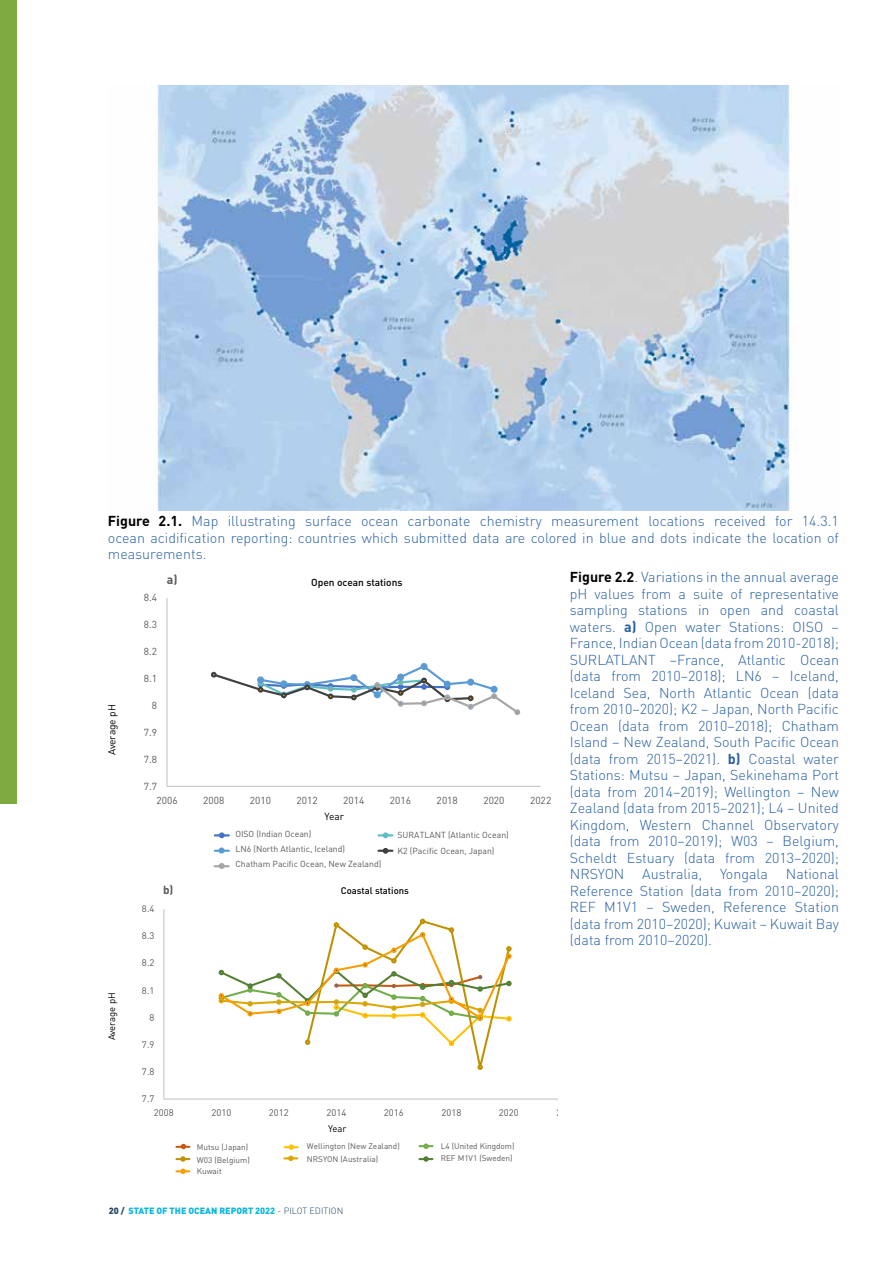
<style>
.page{position:relative;width:893px;height:1263px;background:#fff}
.page>*{position:absolute;margin:0;border:0;box-sizing:border-box;transform-origin:0 0}
.t1{font:300 14.25px/16.5px "DINOT";color:#285fa4;text-align:justify}
.t2{font:700 12.3px "DINOT";color:#595959}
.t3{font:700 11.55px "DINOT";color:#595959}
.t4{font:500 10.2px "DINOT";color:#000}
.t5{font:10.2px "DINOT";color:#000}
.t6{font:10.05px "DINOT";letter-spacing:.01em;color:#595959}
.t7{font:9.45px "DINOT";letter-spacing:.01em;color:#595959}
.t8{font:500 9.45px "DINOT";color:#000}
.t9{font:9.45px "DINOT";color:#000}
.t10{font:900 9px "DINOT";color:#0bb7df}
.t11{font:8.7px "DINOT";color:#595959}
.t12{font:8.1px "DINOT";color:#595959}
.s1{font-weight:700;color:#000}
.s2{color:#234662}
.s3{font-weight:300;color:#234662}
.s4{font-weight:700}
</style>
<div class="page">
<div style="left:0;top:0;width:17px;height:804px;background:#7eaa40"></div>
<img style="left:157px;top:85px;width:640px;height:425px">
<hr style="left:167px;top:598px;width:1px;height:188px;background:#bfbfbf">
<hr style="left:167px;top:786px;width:374px;height:1px;background:#bfbfbf">
<div style="left:420px;top:663px;width:8px;height:7px;border:3px solid #5b9bd5;border-radius:50%"></div>
<svg style="left:211px;top:664px;width:309px;height:51px"></svg>
<svg style="left:215px;top:832px;width:14px;height:6px"></svg>
<svg style="left:378px;top:832px;width:14px;height:6px"></svg>
<svg style="left:215px;top:849px;width:14px;height:3px"></svg>
<div style="left:218px;top:847px;width:7px;height:6px;border:3px solid #5b9bd5;border-radius:50%"></div>
<svg style="left:378px;top:848px;width:14px;height:6px"></svg>
<svg style="left:215px;top:863px;width:14px;height:6px"></svg>
<hr style="left:164px;top:909px;width:1px;height:190px;background:#bfbfbf">
<hr style="left:164px;top:1099px;width:393px;height:1px;background:#bfbfbf">
<svg style="left:218px;top:919px;width:294px;height:151px"></svg>
<svg style="left:176px;top:1144px;width:13px;height:5px"></svg>
<svg style="left:419px;top:1143px;width:13px;height:6px"></svg>
<svg style="left:176px;top:1156px;width:13px;height:6px"></svg>
<svg style="left:419px;top:1156px;width:13px;height:6px"></svg>
<svg style="left:176px;top:1168px;width:13px;height:6px"></svg>
<svg style="left:284px;top:1144px;width:14px;height:17px"></svg>
<p class="t1" style="left:108px;top:512px;width:733px"><span class="s1">Figure 2.1.</span> Map illustrating surface ocean carbonate chemistry measurement locations received for 14.3.1 ocean acidification reporting: countries which submitted data are colored in blue and dots indicate the location of measurements.</p>
<p class="t5" style="left:105px;top:755px;width:53px;rotate:-90deg">Average pH</p>
<p class="t9" style="left:105px;top:1040px;width:50px;rotate:-90deg">Average pH</p>
<p class="t6" style="left:144px;top:591px;width:15px">8.4</p>
<p class="t6" style="left:144px;top:618px;width:15px">8.3</p>
<p class="t6" style="left:144px;top:645px;width:15px">8.2</p>
<p class="t6" style="left:144px;top:672px;width:15px">8.1</p>
<p class="t6" style="left:152px;top:698px;width:7px">8</p>
<p class="t6" style="left:144px;top:725px;width:15px">7.9</p>
<p class="t6" style="left:144px;top:752px;width:15px">7.8</p>
<p class="t6" style="left:144px;top:779px;width:15px">7.7</p>
<p class="t2" style="left:167px;top:572px;width:12px">a)</p>
<p class="t4" style="left:311px;top:575px;width:93px">Open ocean stations</p>
<p class="t6" style="left:156px;top:793px;width:23px">2006</p>
<p class="t6" style="left:203px;top:793px;width:23px">2008</p>
<p class="t6" style="left:250px;top:793px;width:23px">2010</p>
<p class="t6" style="left:297px;top:793px;width:23px">2012</p>
<p class="t6" style="left:343px;top:793px;width:23px">2014</p>
<p class="t6" style="left:390px;top:793px;width:23px">2016</p>
<p class="t6" style="left:437px;top:793px;width:23px">2018</p>
<p class="t6" style="left:483px;top:793px;width:23px">2020</p>
<p class="t6" style="left:530px;top:793px;width:23px">2022</p>
<p class="t11" style="left:235px;top:827px;width:78px">OISO (Indian Ocean)</p>
<p class="t11" style="left:398px;top:829px;width:113px">SURATLANT (Atlantic Ocean)</p>
<p class="t11" style="left:235px;top:843px;width:111px">LN6 (North Atlantic, Iceland)</p>
<p class="t11" style="left:398px;top:844px;width:98px">K2 (Pacific Ocean, Japan)</p>
<p class="t11" style="left:235px;top:858px;width:148px">Chatham Pacific Ocean, New Zealand)</p>
<p class="t5" style="left:325px;top:809px;width:21px">Year</p>
<p class="t7" style="left:142px;top:902px;width:14px">8.4</p>
<p class="t7" style="left:142px;top:929px;width:14px">8.3</p>
<p class="t7" style="left:142px;top:957px;width:14px">8.2</p>
<p class="t7" style="left:142px;top:984px;width:14px">8.1</p>
<p class="t7" style="left:150px;top:1011px;width:6px">8</p>
<p class="t7" style="left:142px;top:1038px;width:14px">7.9</p>
<p class="t7" style="left:142px;top:1065px;width:14px">7.8</p>
<p class="t7" style="left:142px;top:1092px;width:14px">7.7</p>
<p class="t3" style="left:163px;top:882px;width:12px">b)</p>
<p class="t8" style="left:341px;top:884px;width:70px">Coastal stations</p>
<p class="t7" style="left:154px;top:1106px;width:21px">2008</p>
<p class="t7" style="left:211px;top:1106px;width:21px">2010</p>
<p class="t7" style="left:269px;top:1106px;width:21px">2012</p>
<p class="t7" style="left:326px;top:1106px;width:21px">2014</p>
<p class="t7" style="left:384px;top:1106px;width:21px">2016</p>
<p class="t7" style="left:441px;top:1106px;width:21px">2018</p>
<p class="t7" style="left:499px;top:1106px;width:21px">2020</p>
<p class="t12" style="left:197px;top:1142px;width:53px">Mutsu (Japan)</p>
<p class="t12" style="left:307px;top:1141px;width:94px">Wellington (New Zealand)</p>
<p class="t12" style="left:441px;top:1140px;width:75px">L4 (United Kingdom)</p>
<p class="t12" style="left:197px;top:1154px;width:54px">W03 (Belgium)</p>
<p class="t12" style="left:307px;top:1153px;width:73px">NRSYON (Australia)</p>
<p class="t12" style="left:441px;top:1152px;width:73px">REF M1V1 (Sweden)</p>
<p class="t12" style="left:197px;top:1165px;width:26px">Kuwait</p>
<p class="t9" style="left:328px;top:1122px;width:20px">Year</p>
<p class="t10" style="left:109px;top:1204px;width:236px"><span class="s2">20 /</span> STATE OF THE OCEAN REPORT 2022 <span class="s3">- PILOT EDITION</span></p>
<p class="t1" style="left:570px;top:568px;width:271px"><span class="s1">Figure 2.2</span>. Variations in the annual average pH values from a suite of representative sampling stations in open and coastal waters. <span class="s4">a)</span> Open water Stations: OISO – France, Indian Ocean (data from 2010-2018); SURLATLANT –France, Atlantic Ocean (data from 2010–2018); LN6 – Iceland, Iceland Sea, North Atlantic Ocean (data from 2010–2020); K2 – Japan, North Pacific Ocean (data from 2010–2018); Chatham Island – New Zealand, South Pacific Ocean (data from 2015–2021). <span class="s4">b)</span> Coastal water Stations: Mutsu – Japan, Sekinehama Port (data from 2014–2019); Wellington – New Zealand (data from 2015–2021); L4 – United Kingdom, Western Channel Observatory (data from 2010–2019); W03 – Belgium, Scheldt Estuary (data from 2013–2020); NRSYON Australia, Yongala National Reference Station (data from 2010–2020); REF M1V1 – Sweden, Reference Station (data from 2010–2020); Kuwait – Kuwait Bay (data from 2010–2020).</p>
</div>
